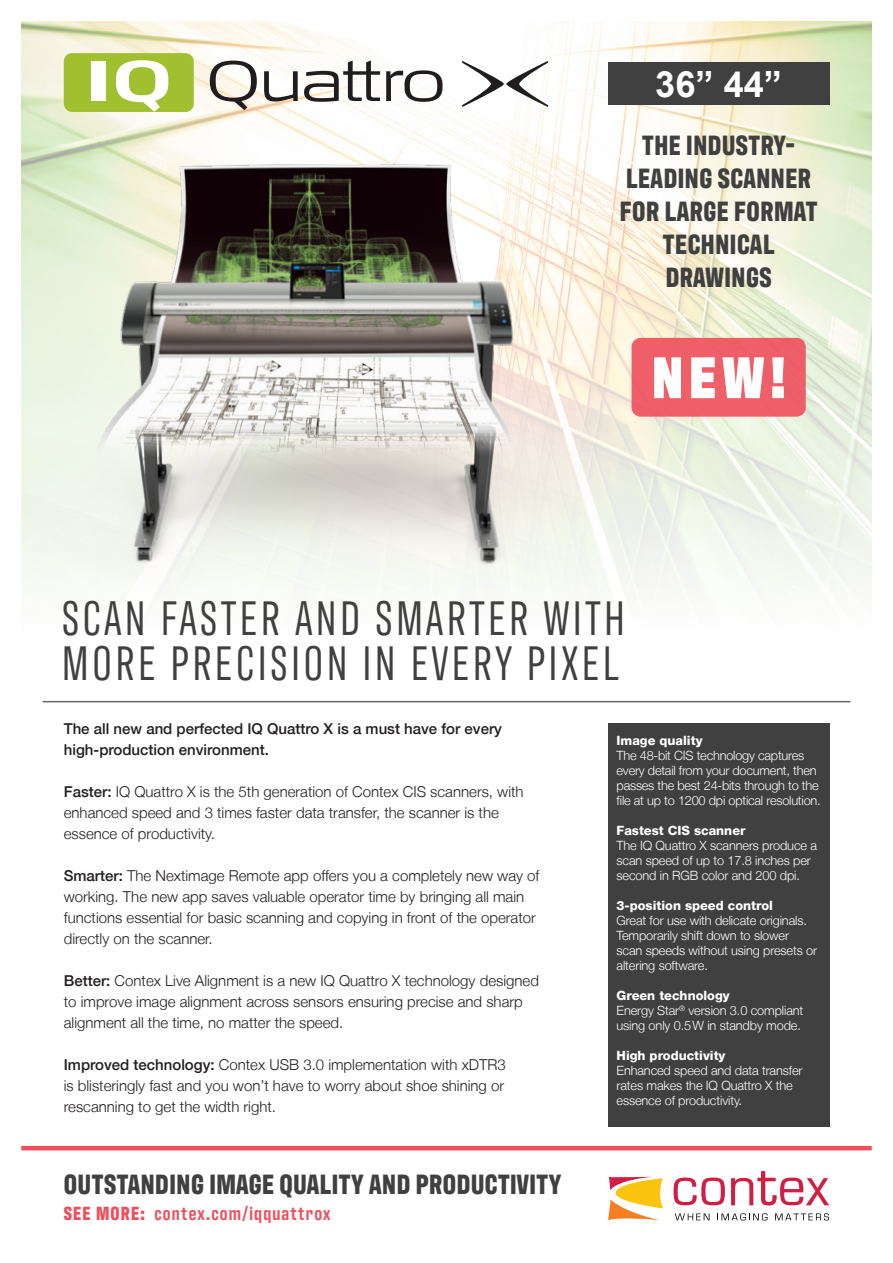
<style>
.page{position:relative;width:893px;height:1263px;background:#fff}
.page>*{position:absolute;margin:0;border:0;box-sizing:border-box;transform-origin:0 0}
.Features_brød{font:900 60px "Antarctican Headline";color:#fff}
.Headline{font:49.5px/45px "Antarctican Headline";letter-spacing:.08em;color:#404040}
.t1{font:700 36.15px "Arial";color:#fff}
.Call_out_lines{font:700 28.5px/33px "Antarctican Headline";letter-spacing:.02em;color:#404040;text-align:center}
.t2{font:600 19.5px "Antarctican Headline";letter-spacing:.06em;color:#ef4f5c}
.Copy{font:300 15px/21px "Helvetica Neue LT";color:#231f20}
.Copy-2{font:500 15px/21px "Helvetica Neue LT";color:#231f20}
.Features_brød-2{font:300 12.75px/15px "Helvetica Neue LT";letter-spacing:-.01em;color:#fff}
.Features_headline{font:800 12.75px "Helvetica Neue LT";color:#fff}
.s1{font-weight:500}
.s2{font-weight:700}
</style>
<div class="page">
<img style="left:21px;top:21px;width:851px;height:565px">
<div style="left:608px;top:723px;width:221px;height:404px;background:#404040"></div>
<svg style="left:674px;top:1177px;width:51px;height:28px"></svg>
<svg style="left:731px;top:1171px;width:98px;height:34px"></svg>
<svg style="left:608px;top:1177px;width:55px;height:43px"></svg>
<svg style="left:675px;top:1213px;width:34px;height:7px"></svg>
<svg style="left:717px;top:1213px;width:50px;height:7px"></svg>
<svg style="left:775px;top:1213px;width:54px;height:7px"></svg>
<hr style="left:21px;top:1146px;width:851px;height:4px;background:#ef4f5c">
<hr style="left:43px;top:701px;width:807px;height:1px;background:#656767">
<div style="left:608px;top:63px;width:221px;height:42px;background:#404040"></div>
<img style="left:21px;top:108px;width:737px;height:478px">
<div style="left:64px;top:53px;width:130px;height:59px;background:#a1c030;border-radius:8px"></div>
<div style="left:91px;top:61px;width:14px;height:40px;background:#fff"></div>
<svg style="left:116px;top:60px;width:52px;height:52px"></svg>
<svg style="left:210px;top:61px;width:47px;height:49px"></svg>
<svg style="left:264px;top:71px;width:34px;height:30px"></svg>
<svg style="left:304px;top:61px;width:76px;height:41px"></svg>
<svg style="left:386px;top:70px;width:56px;height:32px"></svg>
<svg style="left:462px;top:61px;width:86px;height:46px"></svg>
<div style="left:631px;top:338px;width:175px;height:79px;background:#ef5f68;border-radius:9px"></div>
<p class="t1" style="left:655px;top:59px;width:128px">36” 44”</p>
<p class="Call_out_lines" style="left:642px;top:126px;width:155px">THE INDUSTRY-</p>
<p class="Call_out_lines" style="left:620px;top:159px;width:199px">LEADING SCANNER<br>FOR LARGE FORMAT<br>TECHNICAL</p>
<p class="Call_out_lines" style="left:666px;top:258px;width:107px">DRAWINGS</p>
<p class="Features_brød" style="left:652px;top:334px;width:134px">NEW!</p>
<p class="Headline" style="left:62px;top:593px;width:564px">SCAN FASTER AND SMARTER WITH<br>MORE PRECISION IN EVERY PIXEL</p>
<p class="Copy-2" style="left:64px;top:718px;width:440px">The all new and perfected IQ Quattro X is a must have for every high-production environment.</p>
<p class="Copy" style="left:64px;top:780px;width:461px"><span class="s1">Faster:</span> IQ Quattro X is the 5th generation of Contex CIS scanners, with enhanced speed and 3 times faster data transfer, the scanner is the essence of productivity.</p>
<p class="Copy" style="left:64px;top:864px;width:477px"><span class="s1">Smarter:</span> The Nextimage Remote app offers you a completely new way of working. The new app saves valuable operator time by bringing all main functions essential for basic scanning and copying in front of the operator directly on the scanner.</p>
<p class="Copy" style="left:64px;top:969px;width:477px"><span class="s1">Better:</span> Contex Live Alignment is a new IQ Quattro X technology designed to improve image alignment across sensors ensuring precise and sharp alignment all the time, no matter the speed.</p>
<p class="Copy" style="left:64px;top:1053px;width:444px;text-align:justify"><span class="s1">Improved technology:</span> Contex USB 3.0 implementation with xDTR3 is blisteringly fast and you won’t have to worry about shoe shining or rescanning to get the width right.</p>
<p class="Call_out_lines" style="left:64px;top:1166px;width:499px">OUTSTANDING IMAGE QUALITY AND PRODUCTIVITY</p>
<p class="t2" style="left:64px;top:1200px;width:268px"><span class="s2">SEE MORE:</span> contex.com/iqquattrox</p>
<p class="Features_headline" style="left:617px;top:733px;width:87px">Image quality</p>
<p class="Features_brød-2" style="left:617px;top:747px;width:206px">The 48-bit CIS technology captures every detail from your document, then passes the best 24-bits through to the file at up to 1200 dpi optical resolution.</p>
<p class="Features_headline" style="left:617px;top:823px;width:130px">Fastest CIS scanner</p>
<p class="Features_brød-2" style="left:617px;top:837px;width:202px">The IQ Quattro X scanners produce a scan speed of up to 17.8 inches per second in RGB color and 200 dpi.</p>
<p class="Features_headline" style="left:617px;top:898px;width:158px">3-position speed control</p>
<p class="Features_brød-2" style="left:617px;top:912px;width:202px">Great for use with delicate originals.<br>Temporarily shift down to slower scan speeds without using presets or altering software.</p>
<p class="Features_headline" style="left:617px;top:988px;width:115px">Green technology</p>
<p class="Features_brød-2" style="left:617px;top:1002px;width:188px">Energy Star<sup>®</sup> version 3.0 compliant using only 0.5W in standby mode.</p>
<p class="Features_headline" style="left:617px;top:1048px;width:110px">High productivity</p>
<p class="Features_brød-2" style="left:617px;top:1062px;width:187px">Enhanced speed and data transfer rates makes the IQ Quattro X the essence of productivity.</p>
</div>
